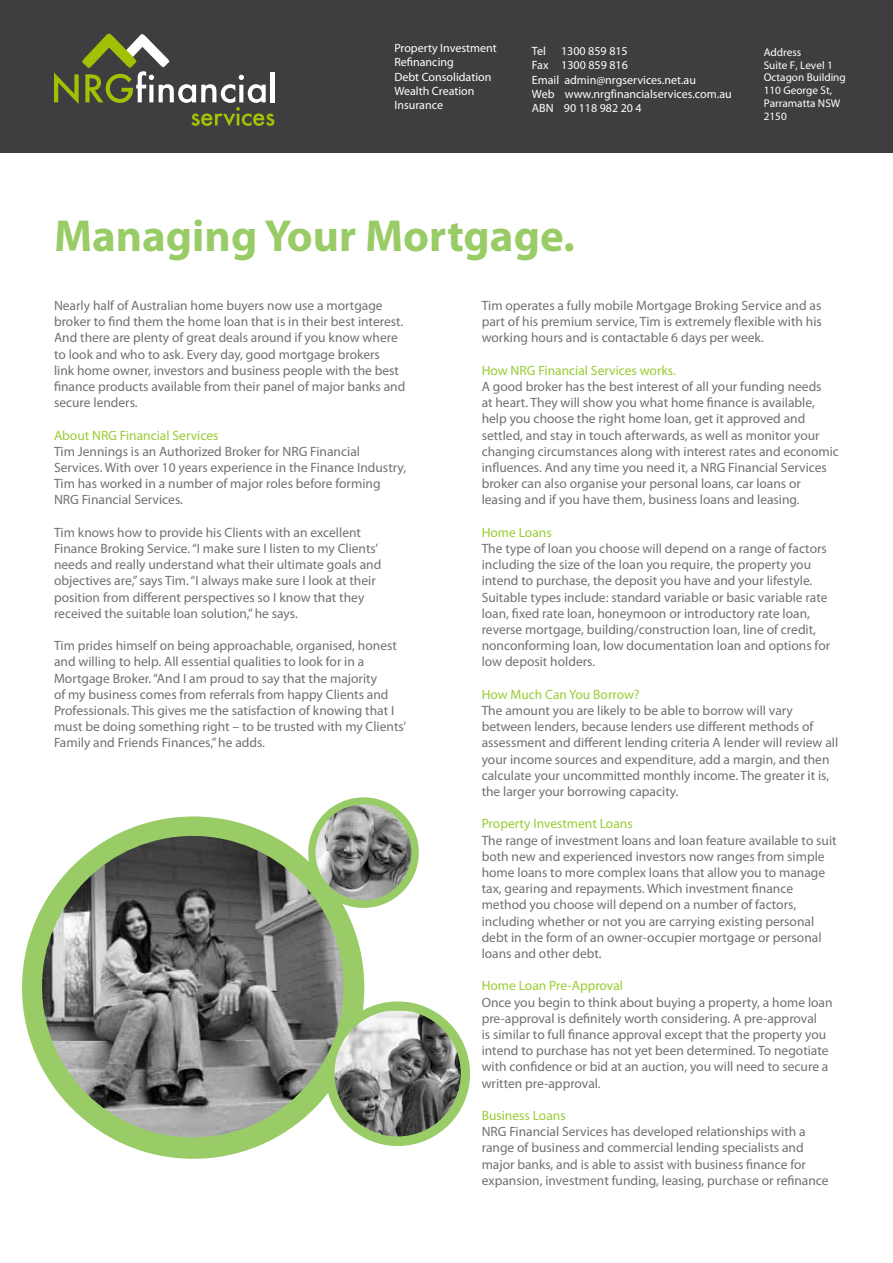
<style>
.page{position:relative;width:893px;height:1263px;background:#fff}
.page>*{position:absolute;margin:0;border:0;box-sizing:border-box;transform-origin:0 0}
.t1{font:700 45px "Myriad Pro";color:#9c6}
.t2{font:13.5px/16.2px "Myriad Pro";color:#707172}
.t3{font:13.5px "Myriad Pro";color:#9c3}
.t4{font:12px/14.4px "Myriad Pro";color:#fff}
.t5{font:11.25px "Myriad Pro";color:#fff}
</style>
<div class="page">
<div style="left:0;top:0;width:893px;height:152px;background:#3e3d40"></div>
<div style="left:22px;top:816px;width:342px;height:343px;background:#9c6;border-radius:50%"></div>
<div style="left:325px;top:1001px;width:145px;height:145px;background:#9c6;border-radius:50%"></div>
<div style="left:308px;top:797px;width:111px;height:111px;background:#9c6;border-radius:50%"></div>
<img style="left:41px;top:835px;width:303px;height:303px;border-radius:151px">
<img style="left:334px;top:1011px;width:127px;height:126px">
<img style="left:315px;top:804px;width:97px;height:97px;border-radius:49px">
<div style="left:314px;top:803px;width:99px;height:99px;border:2px solid #9c6;border-radius:50%"></div>
<hr style="left:271px;top:72px;width:4px;height:30px;background:#fff">
<svg style="left:54px;top:34px;width:220px;height:92px"></svg>
<p class="t4" style="left:394px;top:41px;width:104px">Property Investment<br>Refinancing<br>Debt Consolidation<br>Wealth Creation<br>Insurance</p>
<p class="t4" style="left:532px;top:44px;width:15px">Tel</p>
<p class="t4" style="left:561px;top:44px;width:68px">1300 859 815</p>
<p class="t5" style="left:764px;top:46px;width:39px">Address</p>
<p class="t4" style="left:532px;top:58px;width:98px">Fax 1300 859 816</p>
<p class="t5" style="left:764px;top:59px;width:71px">Suite F, Level 1</p>
<p class="t4" style="left:532px;top:73px;width:166px">Email admin@nrgservices.net.au</p>
<p class="t4" style="left:532px;top:87px;width:201px">Web www.nrgfinancialservices.com.au</p>
<p class="t4" style="left:532px;top:101px;width:111px">ABN 90 118 982 20 4</p>
<p class="t5" style="left:764px;top:71px;width:84px">Octagon Building</p>
<p class="t5" style="left:764px;top:84px;width:70px">110 George St,</p>
<p class="t5" style="left:764px;top:97px;width:78px">Parramatta NSW</p>
<p class="t5" style="left:764px;top:110px;width:25px">2150</p>
<h1 class="t1" style="left:54px;top:210px;width:522px">Managing Your Mortgage.</h1>
<p class="t2" style="left:54px;top:298px;width:353px">Nearly half of Australian home buyers now use a mortgage broker to find them the home loan that is in their best interest.<br>And there are plenty of great deals around if you know where to look and who to ask. Every day, good mortgage brokers<br>link home owner, investors and business people with the best finance products available from their panel of major banks and secure lenders.</p>
<p class="t3" style="left:54px;top:428px;width:166px">About NRG Financial Services</p>
<p class="t2" style="left:54px;top:443px;width:354px">Tim Jennings is an Authorized Broker for NRG Financial Services. With over 10 years experience in the Finance Industry, Tim has worked in a number of major roles before forming NRG Financial Services.</p>
<p class="t2" style="left:54px;top:524px;width:329px">Tim knows how to provide his Clients with an excellent Finance Broking Service. “I make sure I listen to my Clients’ needs and really understand what their ultimate goals and objectives are,” says Tim. “I always make sure I look at their position from different perspectives so I know that they received the suitable loan solution,” he says.</p>
<p class="t2" style="left:54px;top:638px;width:354px">Tim prides himself on being approachable, organised, honest and willing to help. All essential qualities to look for in a Mortgage Broker. “And I am proud to say that the majority<br>of my business comes from referrals from happy Clients and Professionals. This gives me the satisfaction of knowing that I must be doing something right – to be trusted with my Clients’ Family and Friends Finances,” he adds.</p>
<p class="t2" style="left:482px;top:298px;width:342px;text-align:justify">Tim operates a fully mobile Mortgage Broking Service and as part of his premium service, Tim is extremely flexible with his working hours and is contactable 6 days per week.</p>
<p class="t3" style="left:482px;top:363px;width:196px">How NRG Financial Services works.</p>
<p class="t2" style="left:482px;top:379px;width:359px">A good broker has the best interest of all your funding needs<br>at heart. They will show you what home finance is available, help you choose the right home loan, get it approved and settled, and stay in touch afterwards, as well as monitor your changing circumstances along with interest rates and economic influences. And any time you need it, a NRG Financial Services broker can also organise your personal loans, car loans or leasing and if you have them, business loans and leasing.</p>
<p class="t3" style="left:482px;top:525px;width:72px">Home Loans</p>
<p class="t2" style="left:482px;top:541px;width:350px">The type of loan you choose will depend on a range of factors including the size of the loan you require, the property you intend to purchase, the deposit you have and your lifestyle.<br>Suitable types include: standard variable or basic variable rate loan, fixed rate loan, honeymoon or introductory rate loan, reverse mortgage, building/construction loan, line of credit, nonconforming loan, low documentation loan and options for low deposit holders.</p>
<p class="t3" style="left:482px;top:687px;width:159px">How Much Can You Borrow?</p>
<p class="t2" style="left:482px;top:703px;width:358px">The amount you are likely to be able to borrow will vary between lenders, because lenders use different methods of assessment and different lending criteria A lender will review all your income sources and expenditure, add a margin, and then calculate your uncommitted monthly income. The greater it is, the larger your borrowing capacity.</p>
<p class="t3" style="left:482px;top:816px;width:152px">Property Investment Loans</p>
<p class="t2" style="left:482px;top:832px;width:356px">The range of investment loans and loan feature available to suit both new and experienced investors now ranges from simple home loans to more complex loans that allow you to manage tax, gearing and repayments. Which investment finance method you choose will depend on a number of factors, including whether or not you are carrying existing personal debt in the form of an owner-occupier mortgage or personal loans and other debt.</p>
<p class="t3" style="left:482px;top:978px;width:143px">Home Loan Pre-Approval</p>
<p class="t2" style="left:482px;top:994px;width:352px">Once you begin to think about buying a property, a home loan pre-approval is definitely worth considering. A pre-approval<br>is similar to full finance approval except that the property you intend to purchase has not yet been determined. To negotiate with confidence or bid at an auction, you will need to secure a written pre-approval.</p>
<p class="t3" style="left:482px;top:1108px;width:86px">Business Loans</p>
<p class="t2" style="left:482px;top:1124px;width:348px">NRG Financial Services has developed relationships with a range of business and commercial lending specialists and major banks, and is able to assist with business finance for expansion, investment funding, leasing, purchase or refinance</p>
</div>
